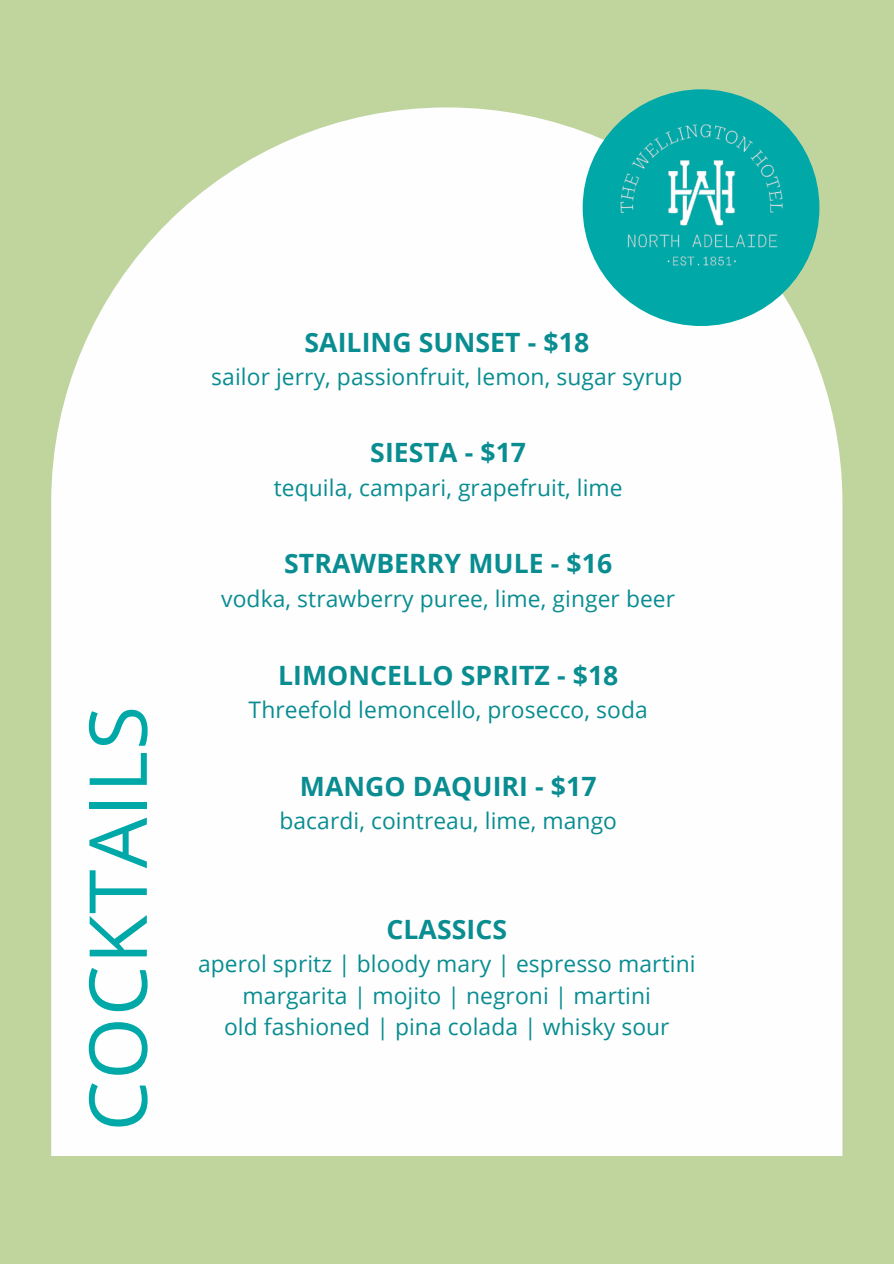
<style>
.page{position:relative;width:894px;height:1264px;background:#fff}
.page>*{position:absolute;margin:0;border:0;box-sizing:border-box;transform-origin:0 0}
.t1{font:79.95px "Open Sans";letter-spacing:.015em;color:#00a8a8}
.t2{font:700 26.55px "Open Sans";letter-spacing:.005em;color:#098d90}
.t3{font:22.8px "Open Sans";letter-spacing:.005em;color:#098d90}
</style>
<div class="page">
<div style="left:0;top:0;width:893px;height:1263px;background:#c0d59e"></div>
<div style="left:51px;top:107px;width:791px;height:1048px;background:#fefeff"></div>
<div style="left:582px;top:89px;width:236px;height:237px;background:#00a8a8;border-radius:50%"></div>
<img style="left:598px;top:89px;width:205px;height:205px">
<p class="t1" style="left:61px;top:1131px;width:427px;rotate:-90deg">COCKTAILS</p>
<p class="t2" style="left:304px;top:323px;width:286px">SAILING SUNSET - $18</p>
<h1 class="t3" style="left:211px;top:361px;width:472px">sailor jerry, passionfruit, lemon, sugar syrup</h1>
<h2 class="t2" style="left:370px;top:434px;width:157px">SIESTA - $17</h2>
<p class="t3" style="left:274px;top:471px;width:350px">tequila, campari, grapefruit, lime</p>
<h2 class="t2" style="left:284px;top:545px;width:329px">STRAWBERRY MULE - $16</h2>
<p class="t3" style="left:221px;top:582px;width:455px">vodka, strawberry puree, lime, ginger beer</p>
<h2 class="t2" style="left:278px;top:656px;width:342px">LIMONCELLO SPRITZ - $18</h2>
<p class="t3" style="left:248px;top:694px;width:400px">Threefold lemoncello, prosecco, soda</p>
<h2 class="t2" style="left:300px;top:767px;width:298px">MANGO DAQUIRI - $17</h2>
<p class="t3" style="left:279px;top:805px;width:339px">bacardi, cointreau, lime, mango</p>
<h2 class="t2" style="left:386px;top:910px;width:122px">CLASSICS</h2>
<p class="t3" style="left:198px;top:948px;width:499px">aperol spritz | bloody mary | espresso martini</p>
<h2 class="t3" style="left:242px;top:979px;width:409px">margarita | mojito | negroni | martini</h2>
<p class="t3" style="left:224px;top:1010px;width:447px">old fashioned | pina colada | whisky sour</p>
</div>
